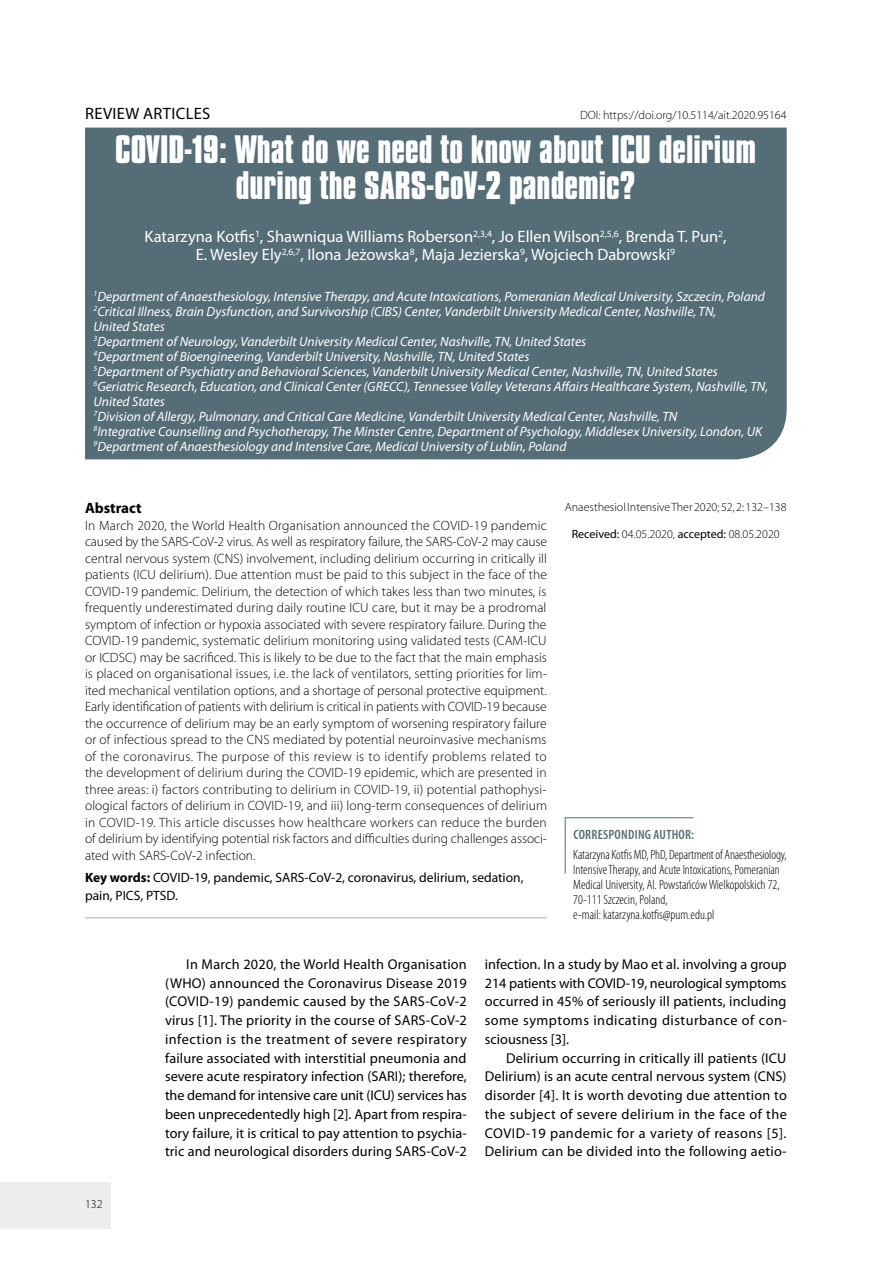
<style>
.page{position:relative;width:893px;height:1263px;background:#fff}
.page>*{position:absolute;margin:0;border:0;box-sizing:border-box;transform-origin:0 0}
.t1{font:700 33px/36px "Compacta PL";color:#fff;text-align:center}
.t2{font:16.5px/18px "Myriad Pro";color:#fff;text-align:center}
.t3{font:16.5px "Myriad Pro";letter-spacing:.02em;color:#000}
.t4{font:700 15px "Myriad Pro";color:#000}
.t5{font:14.25px/18.8px "Myriad Pro";letter-spacing:.02em;color:#000;text-align:justify}
.t6{font:300 13.5px/16.5px "Myriad Pro";letter-spacing:-.005em;color:#000;text-align:justify}
.t7{font:italic 13.5px/15px "Myriad Pro";color:#fff}
.t8{font:300 condensed 13.5px/15px "Myriad Pro";color:#000}
.t9{font:13.5px/18px "Myriad Pro";color:#000}
.t10{font:600 condensed 13.5px "Myriad Pro";letter-spacing:.02em;color:#556d76}
.t11{font:300 12px "Myriad Pro";color:#000}
.s1{font-weight:700}
.s2{font-weight:400}
</style>
<div class="page">
<div style="left:0;top:1182px;width:111px;height:47px;background:#ededed"></div>
<div style="left:85px;top:128px;width:702px;height:331px;background:#556d76"></div>
<svg style="left:564px;top:817px;width:130px;height:57px"></svg>
<hr style="left:85px;top:917px;width:462px;height:1px;background:#c6c6c6">
<p class="t3" style="left:85px;top:103px;width:127px">REVIEW ARTICLES</p>
<p class="t11" style="left:580px;top:108px;width:208px">DOI: https://doi.org/10.5114/ait.2020.95164</p>
<h1 class="t1" style="left:115px;top:132px;width:642px">COVID-19: What do we need to know about ICU delirium during the SARS-CoV-2 pandemic?</h1>
<p class="t2" style="left:145px;top:228px;width:584px">Katarzyna Kotfis<sup>1</sup>, Shawniqua Williams Roberson<sup>2,3,4</sup>, Jo Ellen Wilson<sup>2,5,6</sup>, Brenda T. Pun<sup>2</sup>,<br>E. Wesley Ely<sup>2,6,7</sup>, Ilona Jeżowska<sup>8</sup>, Maja Jezierska<sup>9</sup>, Wojciech Dabrowski<sup>9</sup></p>
<p class="t7" style="left:94px;top:289px;width:676px"><sup>1</sup>Department of Anaesthesiology, Intensive Therapy, and Acute Intoxications, Pomeranian Medical University, Szczecin, Poland <sup>2</sup>Critical Illness, Brain Dysfunction, and Survivorship (CIBS) Center, Vanderbilt University Medical Center, Nashville, TN,<br>United States<br><sup>3</sup>Department of Neurology, Vanderbilt University Medical Center, Nashville, TN, United States<br><sup>4</sup>Department of Bioengineering, Vanderbilt University, Nashville, TN, United States<br><sup>5</sup>Department of Psychiatry and Behavioral Sciences, Vanderbilt University Medical Center, Nashville, TN, United States <sup>6</sup>Geriatric Research, Education, and Clinical Center (GRECC), Tennessee Valley Veterans Affairs Healthcare System, Nashville, TN, United States<br><sup>7</sup>Division of Allergy, Pulmonary, and Critical Care Medicine, Vanderbilt University Medical Center, Nashville, TN<br><sup>8</sup>Integrative Counselling and Psychotherapy, The Minster Centre, Department of Psychology, Middlesex University, London, UK <sup>9</sup>Department of Anaesthesiology and Intensive Care, Medical University of Lublin, Poland</p>
<p class="t4" style="left:85px;top:498px;width:58px">Abstract</p>
<p class="t6" style="left:85px;top:517px;width:463px">In March 2020, the World Health Organisation announced the COVID-19 pandemic caused by the SARS-CoV-2 virus. As well as respiratory failure, the SARS-CoV-2 may cause central nervous system (CNS) involvement, including delirium occurring in critically ill patients (ICU delirium). Due attention must be paid to this subject in the face of the COVID-19 pandemic. Delirium, the detection of which takes less than two minutes, is frequently underestimated during daily routine ICU care, but it may be a prodromal symptom of infection or hypoxia associated with severe respiratory failure. During the COVID-19 pandemic, systematic delirium monitoring using validated tests (CAM-ICU or ICDSC) may be sacrificed. This is likely to be due to the fact that the main emphasis is placed on organisational issues, i.e. the lack of ventilators, setting priorities for lim&shy;ited mechanical ventilation options, and a shortage of personal protective equipment.<br>Early identification of patients with delirium is critical in patients with COVID-19 because the occurrence of delirium may be an early symptom of worsening respiratory failure or of infectious spread to the CNS mediated by potential neuroinvasive mechanisms of the coronavirus. The purpose of this review is to identify problems related to the development of delirium during the COVID-19 epidemic, which are presented in three areas: i) factors contributing to delirium in COVID-19, ii) potential pathophysi&shy;ological factors of delirium in COVID-19, and iii) long-term consequences of delirium in COVID-19. This article discusses how healthcare workers can reduce the burden of delirium by identifying potential risk factors and difficulties during challenges associ&shy;ated with SARS-CoV-2 infection.</p>
<p class="t9" style="left:85px;top:868px;width:440px"><span class="s1">Key words:</span> COVID-19, pandemic, SARS-CoV-2, coronavirus, delirium, sedation, pain, PICS, PTSD.</p>
<p class="t11" style="left:565px;top:500px;width:223px">Anaesthesiol Intensive Ther 2020; 52, 2: 132–138</p>
<p class="t11" style="left:572px;top:527px;width:209px"><span class="s2">Received:</span> 04.05.2020, <span class="s2">accepted:</span> 08.05.2020</p>
<p class="t10" style="left:573px;top:826px;width:122px">CORRESPONDING AUTHOR:</p>
<p class="t8" style="left:573px;top:846px;width:215px">Katarzyna Kotfis MD, PhD, Department of Anaesthesiology, Intensive Therapy, and Acute Intoxications, Pomeranian Medical University, Al. Powstańców Wielkopolskich 72, 70-111 Szczecin, Poland,<br>e-mail: katarzyna.kotfis@pum.edu.pl</p>
<p class="t11" style="left:85px;top:1197px;width:19px">132</p>
<p class="t5" style="left:165px;top:954px;width:303px;text-indent:21px">In March 2020, the World Health Organisation (WHO) announced the Coronavirus Disease 2019 (COVID-19) pandemic caused by the SARS-CoV-2 virus [1]. The priority in the course of SARS-CoV-2 infection is the treatment of severe respiratory failure associated with interstitial pneumonia and severe acute respiratory infection (SARI); therefore, the demand for intensive care unit (ICU) services has been unprecedentedly high [2]. Apart from respira&shy;tory failure, it is critical to pay attention to psychia&shy;tric and neurological disorders during SARS-CoV-2</p>
<p class="t5" style="left:485px;top:954px;width:303px">infection. In a study by Mao et al. involving a group 214 patients with COVID-19, neurological symptoms occurred in 45% of seriously ill patients, including some symptoms indicating disturbance of con&shy;sciousness [3].</p>
<p class="t5" style="left:485px;top:1048px;width:303px;text-indent:21px">Delirium occurring in critically ill patients (ICU Delirium) is an acute central nervous system (CNS) disorder [4]. It is worth devoting due attention to the subject of severe delirium in the face of the COVID-19 pandemic for a variety of reasons [5].<br>Delirium can be divided into the following aetio-</p>
</div>
